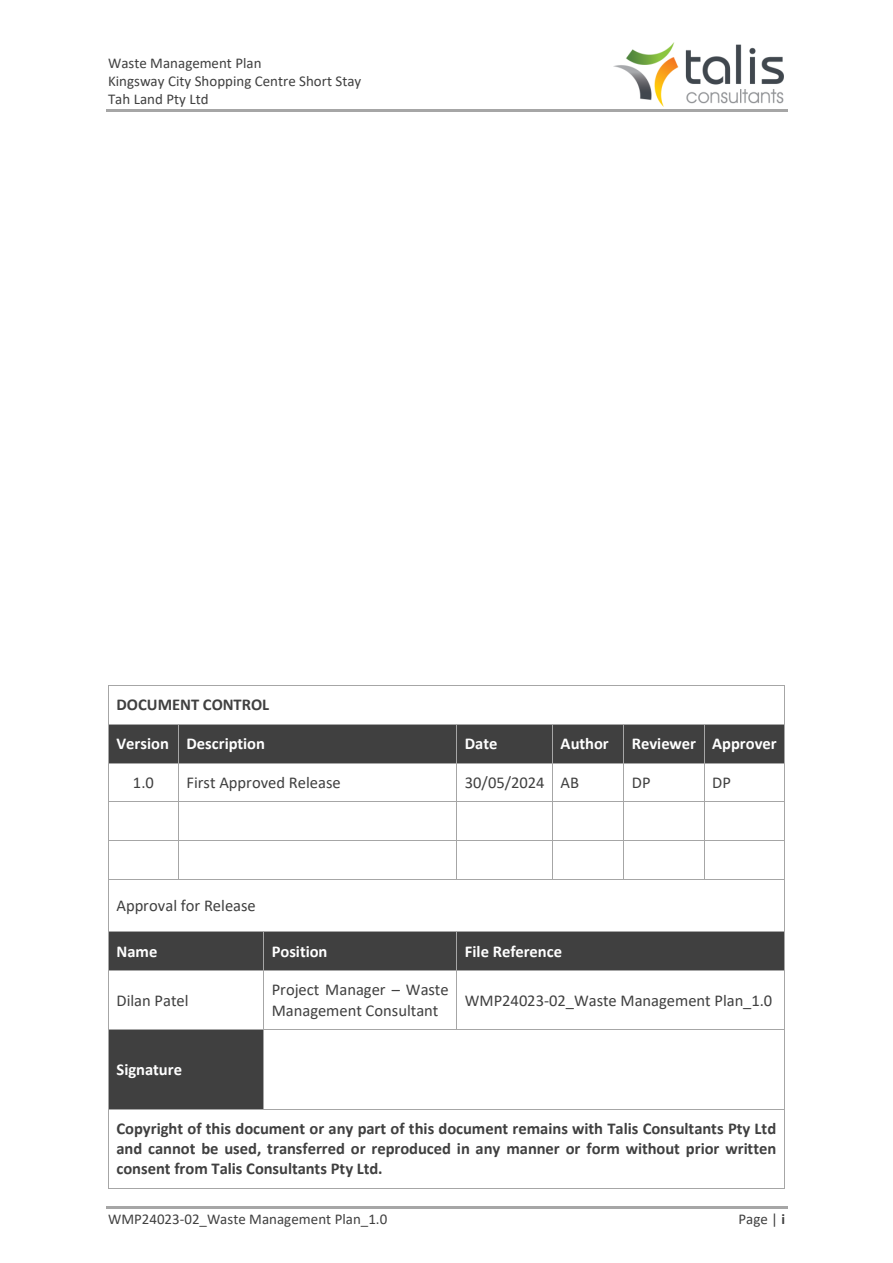
<style>
.page{position:relative;width:893px;height:1263px;background:#fff}
.page>*{position:absolute;margin:0;border:0;box-sizing:border-box;transform-origin:0 0}
.t1{font:700 16.5px/20.1px "Calibri";color:#404040;text-align:justify}
.t2{font:16.5px/20.1px "Calibri";color:#404040}
.t3{font:700 16.5px "Calibri";color:#fff}
.t4{font:15px/18.3px "Calibri";color:#404040}
.s1{font-weight:700}
</style>
<div class="page">
<hr style="left:106px;top:109px;width:681px;height:3px;background:#a6a6a6">
<hr style="left:106px;top:1206px;width:681px;height:3px;background:#a6a6a6">
<img style="left:614px;top:43px;width:170px;height:64px">
<hr style="left:109px;top:685px;width:675px;height:1px;background:#a6a6a6">
<hr style="left:108px;top:686px;width:1px;height:38px;background:#a6a6a6">
<hr style="left:784px;top:686px;width:1px;height:38px;background:#a6a6a6">
<div style="left:109px;top:724px;width:69px;height:39px;background:#404040"></div>
<div style="left:179px;top:724px;width:277px;height:39px;background:#404040"></div>
<div style="left:457px;top:724px;width:95px;height:39px;background:#404040"></div>
<div style="left:553px;top:724px;width:70px;height:39px;background:#404040"></div>
<div style="left:624px;top:724px;width:80px;height:39px;background:#404040"></div>
<div style="left:704px;top:724px;width:80px;height:39px;background:#404040"></div>
<hr style="left:109px;top:724px;width:69px;height:1px;background:#a6a6a6">
<hr style="left:179px;top:724px;width:277px;height:1px;background:#a6a6a6">
<hr style="left:457px;top:724px;width:95px;height:1px;background:#a6a6a6">
<hr style="left:553px;top:724px;width:70px;height:1px;background:#a6a6a6">
<hr style="left:624px;top:724px;width:80px;height:1px;background:#a6a6a6">
<hr style="left:704px;top:724px;width:80px;height:1px;background:#a6a6a6">
<hr style="left:108px;top:724px;width:1px;height:39px;background:#a6a6a6">
<hr style="left:178px;top:724px;width:1px;height:39px;background:#a6a6a6">
<hr style="left:456px;top:724px;width:1px;height:39px;background:#a6a6a6">
<hr style="left:552px;top:724px;width:1px;height:39px;background:#a6a6a6">
<hr style="left:623px;top:724px;width:1px;height:39px;background:#a6a6a6">
<hr style="left:704px;top:724px;width:1px;height:39px;background:#a6a6a6">
<hr style="left:784px;top:724px;width:1px;height:39px;background:#a6a6a6">
<hr style="left:109px;top:763px;width:69px;height:1px;background:#a6a6a6">
<hr style="left:179px;top:763px;width:277px;height:1px;background:#a6a6a6">
<hr style="left:457px;top:763px;width:95px;height:1px;background:#a6a6a6">
<hr style="left:553px;top:763px;width:70px;height:1px;background:#a6a6a6">
<hr style="left:624px;top:763px;width:80px;height:1px;background:#a6a6a6">
<hr style="left:704px;top:763px;width:80px;height:1px;background:#a6a6a6">
<hr style="left:108px;top:763px;width:1px;height:38px;background:#a6a6a6">
<hr style="left:178px;top:763px;width:1px;height:38px;background:#a6a6a6">
<hr style="left:456px;top:763px;width:1px;height:38px;background:#a6a6a6">
<hr style="left:552px;top:763px;width:1px;height:38px;background:#a6a6a6">
<hr style="left:623px;top:763px;width:1px;height:38px;background:#a6a6a6">
<hr style="left:704px;top:763px;width:1px;height:38px;background:#a6a6a6">
<hr style="left:784px;top:763px;width:1px;height:38px;background:#a6a6a6">
<hr style="left:109px;top:801px;width:69px;height:1px;background:#a6a6a6">
<hr style="left:179px;top:801px;width:277px;height:1px;background:#a6a6a6">
<hr style="left:457px;top:801px;width:95px;height:1px;background:#a6a6a6">
<hr style="left:553px;top:801px;width:70px;height:1px;background:#a6a6a6">
<hr style="left:624px;top:801px;width:80px;height:1px;background:#a6a6a6">
<hr style="left:704px;top:801px;width:80px;height:1px;background:#a6a6a6">
<hr style="left:108px;top:802px;width:1px;height:38px;background:#a6a6a6">
<hr style="left:178px;top:802px;width:1px;height:38px;background:#a6a6a6">
<hr style="left:456px;top:802px;width:1px;height:38px;background:#a6a6a6">
<hr style="left:552px;top:802px;width:1px;height:38px;background:#a6a6a6">
<hr style="left:623px;top:802px;width:1px;height:38px;background:#a6a6a6">
<hr style="left:704px;top:802px;width:1px;height:38px;background:#a6a6a6">
<hr style="left:784px;top:802px;width:1px;height:38px;background:#a6a6a6">
<hr style="left:109px;top:840px;width:69px;height:1px;background:#a6a6a6">
<hr style="left:179px;top:840px;width:277px;height:1px;background:#a6a6a6">
<hr style="left:457px;top:840px;width:95px;height:1px;background:#a6a6a6">
<hr style="left:553px;top:840px;width:70px;height:1px;background:#a6a6a6">
<hr style="left:624px;top:840px;width:80px;height:1px;background:#a6a6a6">
<hr style="left:704px;top:840px;width:80px;height:1px;background:#a6a6a6">
<hr style="left:108px;top:841px;width:1px;height:38px;background:#a6a6a6">
<hr style="left:178px;top:841px;width:1px;height:38px;background:#a6a6a6">
<hr style="left:456px;top:841px;width:1px;height:38px;background:#a6a6a6">
<hr style="left:552px;top:841px;width:1px;height:38px;background:#a6a6a6">
<hr style="left:623px;top:841px;width:1px;height:38px;background:#a6a6a6">
<hr style="left:704px;top:841px;width:1px;height:38px;background:#a6a6a6">
<hr style="left:784px;top:841px;width:1px;height:38px;background:#a6a6a6">
<hr style="left:109px;top:879px;width:69px;height:1px;background:#a6a6a6">
<hr style="left:179px;top:879px;width:277px;height:1px;background:#a6a6a6">
<hr style="left:457px;top:879px;width:95px;height:1px;background:#a6a6a6">
<hr style="left:553px;top:879px;width:70px;height:1px;background:#a6a6a6">
<hr style="left:624px;top:879px;width:80px;height:1px;background:#a6a6a6">
<hr style="left:704px;top:879px;width:80px;height:1px;background:#a6a6a6">
<hr style="left:108px;top:880px;width:1px;height:51px;background:#a6a6a6">
<hr style="left:784px;top:880px;width:1px;height:51px;background:#a6a6a6">
<div style="left:109px;top:932px;width:154px;height:38px;background:#404040"></div>
<div style="left:264px;top:932px;width:192px;height:38px;background:#404040"></div>
<div style="left:457px;top:932px;width:327px;height:38px;background:#404040"></div>
<hr style="left:109px;top:931px;width:154px;height:1px;background:#a6a6a6">
<hr style="left:264px;top:931px;width:192px;height:1px;background:#a6a6a6">
<hr style="left:457px;top:931px;width:327px;height:1px;background:#a6a6a6">
<hr style="left:108px;top:932px;width:1px;height:38px;background:#a6a6a6">
<hr style="left:263px;top:932px;width:1px;height:38px;background:#a6a6a6">
<hr style="left:456px;top:932px;width:1px;height:38px;background:#a6a6a6">
<hr style="left:784px;top:932px;width:1px;height:38px;background:#a6a6a6">
<hr style="left:109px;top:970px;width:154px;height:1px;background:#a6a6a6">
<hr style="left:264px;top:970px;width:192px;height:1px;background:#a6a6a6">
<hr style="left:457px;top:970px;width:327px;height:1px;background:#a6a6a6">
<hr style="left:108px;top:971px;width:1px;height:58px;background:#a6a6a6">
<hr style="left:263px;top:971px;width:1px;height:58px;background:#a6a6a6">
<hr style="left:456px;top:971px;width:1px;height:58px;background:#a6a6a6">
<hr style="left:784px;top:971px;width:1px;height:58px;background:#a6a6a6">
<div style="left:109px;top:1030px;width:154px;height:79px;background:#404040"></div>
<hr style="left:109px;top:1029px;width:154px;height:1px;background:#a6a6a6">
<hr style="left:264px;top:1029px;width:192px;height:1px;background:#a6a6a6">
<hr style="left:457px;top:1029px;width:327px;height:1px;background:#a6a6a6">
<hr style="left:108px;top:1030px;width:1px;height:79px;background:#a6a6a6">
<hr style="left:263px;top:1030px;width:1px;height:79px;background:#a6a6a6">
<hr style="left:784px;top:1030px;width:1px;height:79px;background:#a6a6a6">
<hr style="left:109px;top:1109px;width:154px;height:1px;background:#a6a6a6">
<hr style="left:264px;top:1109px;width:520px;height:1px;background:#a6a6a6">
<hr style="left:108px;top:1109px;width:1px;height:79px;background:#a6a6a6">
<hr style="left:109px;top:1188px;width:675px;height:1px;background:#a6a6a6">
<hr style="left:784px;top:1109px;width:1px;height:79px;background:#a6a6a6">
<p class="t4" style="left:108px;top:55px;width:255px">Waste Management Plan<br>Kingsway City Shopping Centre Short Stay<br>Tah Land Pty Ltd</p>
<p class="t1" style="left:116px;top:696px;width:154px">DOCUMENT CONTROL</p>
<p class="t3" style="left:116px;top:737px;width:150px">Version Description</p>
<p class="t3" style="left:465px;top:737px;width:34px">Date</p>
<p class="t3" style="left:561px;top:737px;width:50px">Author</p>
<p class="t3" style="left:632px;top:737px;width:146px">Reviewer Approver</p>
<p class="t2" style="left:133px;top:774px;width:22px">1.0</p>
<p class="t2" style="left:187px;top:774px;width:156px">First Approved Release</p>
<p class="t2" style="left:465px;top:774px;width:116px">30/05/2024 AB</p>
<p class="t2" style="left:632px;top:774px;width:20px">DP</p>
<p class="t2" style="left:712px;top:774px;width:20px">DP</p>
<p class="t2" style="left:116px;top:897px;width:141px">Approval for Release</p>
<p class="t3" style="left:116px;top:944px;width:42px">Name</p>
<p class="t3" style="left:272px;top:944px;width:57px">Position</p>
<p class="t3" style="left:465px;top:944px;width:99px">File Reference</p>
<p class="t2" style="left:116px;top:991px;width:74px">Dilan Patel</p>
<p class="t2" style="left:272px;top:981px;width:179px">Project Manager – Waste<br>Management Consultant</p>
<p class="t2" style="left:465px;top:991px;width:309px">WMP24023-02_Waste Management Plan_1.0</p>
<p class="t3" style="left:116px;top:1062px;width:67px">Signature</p>
<p class="t1" style="left:116px;top:1120px;width:661px">Copyright of this document or any part of this document remains with Talis Consultants Pty Ltd and cannot be used, transferred or reproduced in any manner or form without prior written consent from Talis Consultants Pty Ltd.</p>
<p class="t4" style="left:108px;top:1211px;width:281px">WMP24023-02_Waste Management Plan_1.0</p>
<p class="t4" style="left:739px;top:1211px;width:48px">Page | <span class="s1">i</span></p>
</div>
